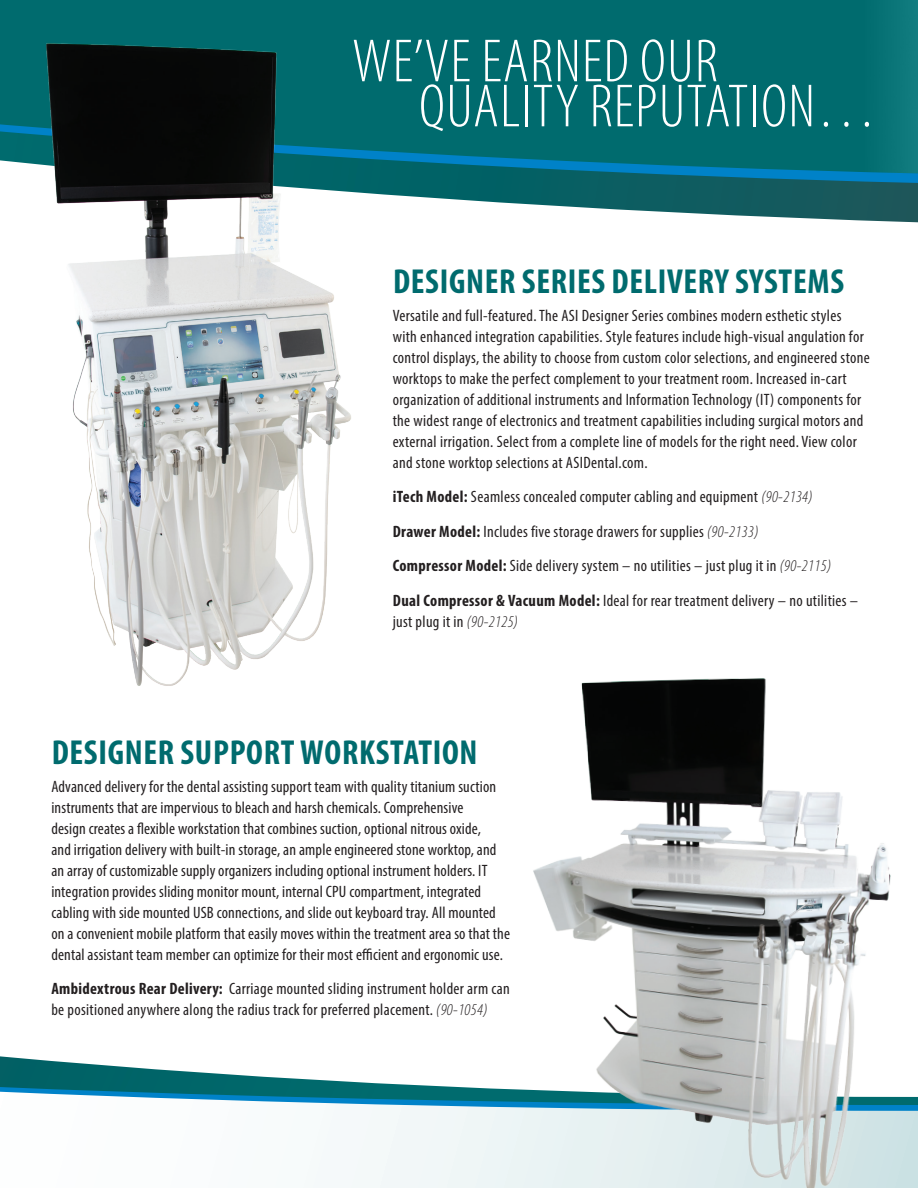
<style>
.page{position:relative;width:918px;height:1188px;background:#fff}
.page>*{position:absolute;margin:0;border:0;box-sizing:border-box;transform-origin:0 0}
.t1{font:300 condensed 61.5px/45px "Myriad Pro";letter-spacing:.02em;color:#fff}
.t2{font:700 condensed 34.8px "Myriad Pro";letter-spacing:.02em;color:#006b6e}
.t3{font:condensed 16.5px/21px "Myriad Pro";letter-spacing:.015em;color:#231f20}
.s1{font-weight:700}
.s2{font-weight:300;font-style:italic}
</style>
<div class="page">
<svg style="left:0;top:0;width:918px;height:216px;background:#0e7076"></svg>
<img style="left:760px;top:0;width:158px;height:173px">
<svg style="left:0;top:1056px;width:509px;height:36px"></svg>
<svg style="left:7px;top:1092px;width:502px;height:96px"></svg>
<img style="left:13px;top:6px;width:371px;height:680px">
<img style="left:509px;top:678px;width:409px;height:510px">
<p class="t1" style="left:419px;top:38px;width:460px;text-indent:-67px">WE’VE EARNED OUR<br>QUALITY REPUTATION…</p>
<p class="t2" style="left:393px;top:260px;width:452px">DESIGNER SERIES DELIVERY SYSTEMS</p>
<p class="t3" style="left:393px;top:305px;width:479px">Versatile and full-featured. The ASI Designer Series combines modern esthetic styles with enhanced integration capabilities. Style features include high-visual angulation for control displays, the ability to choose from custom color selections, and engineered stone worktops to make the perfect complement to your treatment room. Increased in-cart organization of additional instruments and Information Technology (IT) components for the widest range of electronics and treatment capabilities including surgical motors and external irrigation. Select from a complete line of models for the right need. View color and stone worktop selections at ASIDental.com.</p>
<p class="t3" style="left:393px;top:480px;width:467px;line-height:34.5px"><span class="s1">iTech Model:</span> Seamless concealed computer cabling and equipment <span class="s2">(90-2134)<br></span><span class="s1">Drawer Model:</span> Includes five storage drawers for supplies <span class="s2">(90-2133)<br></span><span class="s1">Compressor Model:</span> Side delivery system – no utilities – just plug it in <span class="s2">(90-2115)<br></span><span class="s1">Dual Compressor &amp; Vacuum Model:</span> Ideal for rear treatment delivery – no utilities –</p>
<p class="t3" style="left:393px;top:611px;width:127px">just plug it in <span class="s2">(90-2125)</span></p>
<p class="t2" style="left:52px;top:730px;width:427px">DESIGNER SUPPORT WORKSTATION</p>
<p class="t3" style="left:51px;top:775px;width:460px">Advanced delivery for the dental assisting support team with quality titanium suction instruments that are impervious to bleach and harsh chemicals. Comprehensive<br>design creates a flexible workstation that combines suction, optional nitrous oxide,<br>and irrigation delivery with built-in storage, an ample engineered stone worktop, and an array of customizable supply organizers including optional instrument holders. IT integration provides sliding monitor mount, internal CPU compartment, integrated cabling with side mounted USB connections, and slide out keyboard tray. All mounted on a convenient mobile platform that easily moves within the treatment area so that the dental assistant team member can optimize for their most efficient and ergonomic use.</p>
<p class="t3" style="left:51px;top:978px;width:460px"><span class="s1">Ambidextrous Rear Delivery:</span> Carriage mounted sliding instrument holder arm can be positioned anywhere along the radius track for preferred placement. <span class="s2">(90-1054)</span></p>
</div>
